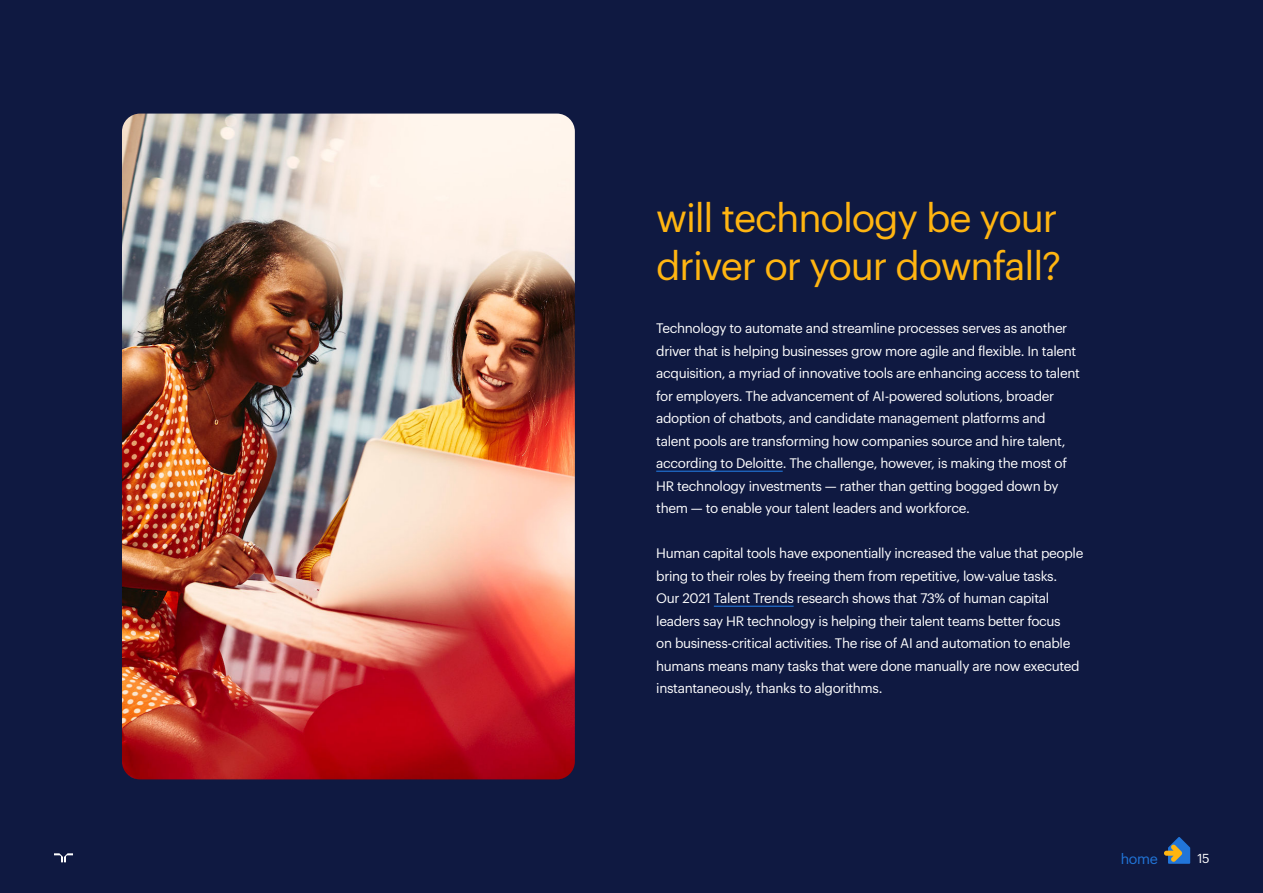
<style>
.page{position:relative;width:1263px;height:893px;background:#0f1941}
.page>*{position:absolute;margin:0;border:0;box-sizing:border-box;transform-origin:0 0}
.t1{font:39px/48px "Graphik LCG";letter-spacing:-.03em;color:#ffb511}
.t2{font:14.25px "Graphik LCG";color:#2175d9}
.t3{font:13.5px/22.5px "Graphik LCG";letter-spacing:-.025em;color:#fff}
.t4{font:12.75px "Graphik LCG";color:#fff}
</style>
<div class="page">
<svg style="left:54px;top:853px;width:19px;height:9px"></svg>
<img style="left:122px;top:114px;width:453px;height:665px">
<hr style="left:656px;top:471px;width:127px;height:1px;background:#2175d9">
<hr style="left:714px;top:606px;width:80px;height:1px;background:#2175d9">
<svg style="left:1164px;top:837px;width:26px;height:27px"></svg>
<h1 class="t1" style="left:656px;top:190px;width:406px">will technology be your driver or your downfall?</h1>
<p class="t3" style="left:656px;top:316px;width:425px">Technology to automate and streamline processes serves as another driver that is helping businesses grow more agile and flexible. In talent acquisition, a myriad of innovative tools are enhancing access to talent for employers. The advancement of AI-powered solutions, broader adoption of chatbots, and candidate management platforms and talent pools are transforming how companies source and hire talent, according to Deloitte. The challenge, however, is making the most of HR technology investments — rather than getting bogged down by them — to enable your talent leaders and workforce.</p>
<p class="t3" style="left:656px;top:541px;width:429px">Human capital tools have exponentially increased the value that people bring to their roles by freeing them from repetitive, low-value tasks.<br>Our 2021 Talent Trends research shows that 73% of human capital leaders say HR technology is helping their talent teams better focus<br>on business-critical activities. The rise of AI and automation to enable humans means many tasks that were done manually are now executed instantaneously, thanks to algorithms.</p>
<p class="t2" style="left:1121px;top:848px;width:39px">home</p>
<p class="t4" style="left:1197px;top:849px;width:14px">15</p>
</div>
